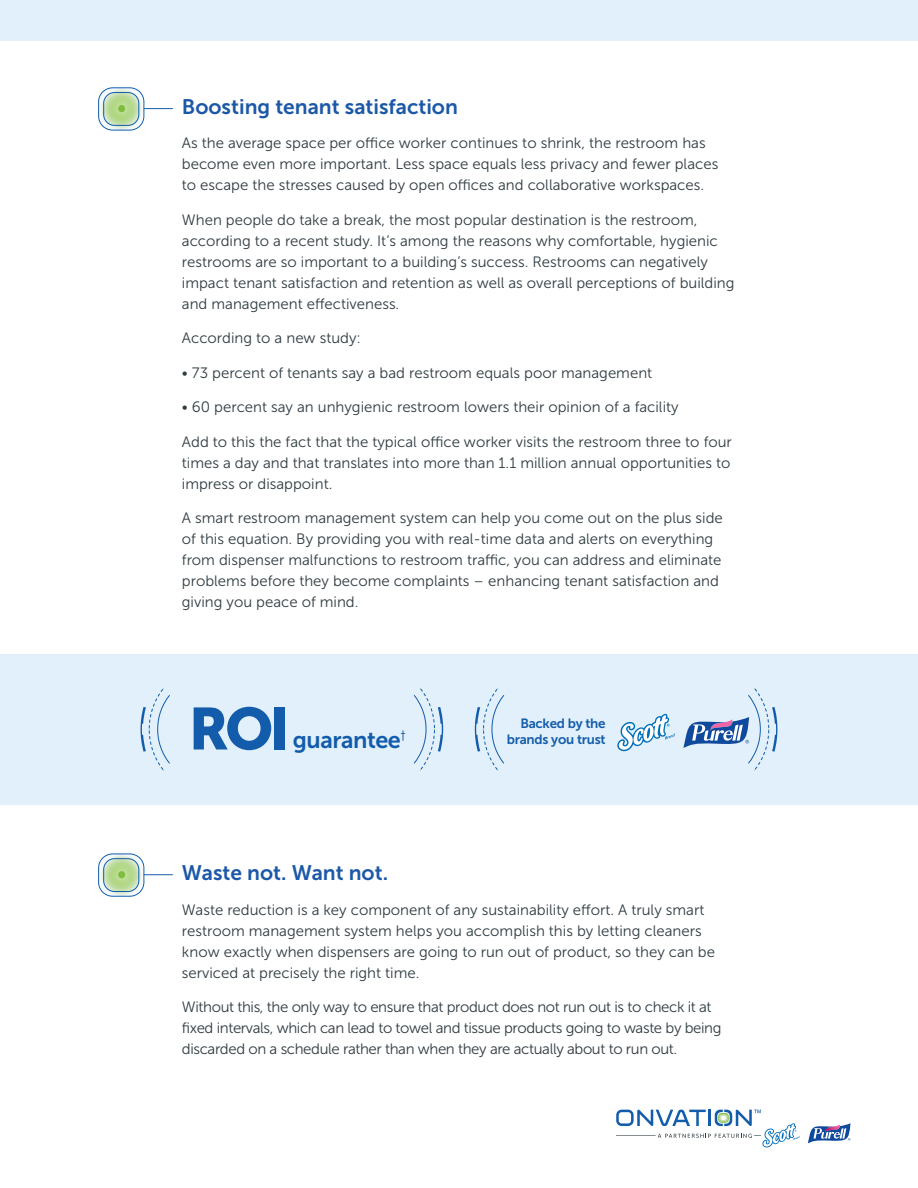
<style>
.page{position:relative;width:918px;height:1188px;background:#fff}
.page>*{position:absolute;margin:0;border:0;box-sizing:border-box;transform-origin:0 0}
.t1{font:58.8px "Museo Sans 900";color:#135cab}
.t2{font:23.4px "Museo Sans 700";letter-spacing:-.02em;color:#135cab}
.t3{font:21px "Museo Sans 700";color:#1c58a8}
.t4{font:15px/21px "Museo Sans 300";color:#2f3b41}
.t5{font:15px/21px "Museo Sans 300";letter-spacing:-.025em;color:#2f3b41}
.t6{font:13.35px/16px "Museo Sans 700";letter-spacing:-.02em;color:#135cab;text-align:right}
</style>
<div class="page">
<div style="left:0;top:0;width:918px;height:40px;background:#e1f0fa"></div>
<svg style="left:98px;top:87px;width:75px;height:44px"></svg>
<svg style="left:808px;top:1123px;width:42px;height:20px"></svg>
<svg style="left:616px;top:1110px;width:184px;height:38px"></svg>
<svg style="left:98px;top:853px;width:75px;height:44px"></svg>
<div style="left:0;top:654px;width:918px;height:150px;background:#e1f0fa"></div>
<svg style="left:141px;top:688px;width:29px;height:83px"></svg>
<svg style="left:414px;top:688px;width:29px;height:83px"></svg>
<svg style="left:475px;top:688px;width:29px;height:83px"></svg>
<svg style="left:683px;top:688px;width:94px;height:83px"></svg>
<svg style="left:617px;top:714px;width:58px;height:37px"></svg>
<h3 class="t3" style="left:182px;top:95px;width:278px">Boosting tenant satisfaction</h3>
<p class="t4" style="left:182px;top:133px;width:538px">As the average space per office worker continues to shrink, the restroom has become even more important. Less space equals less privacy and fewer places to escape the stresses caused by open offices and collaborative workspaces.</p>
<p class="t4" style="left:182px;top:209px;width:554px">When people do take a break, the most popular destination is the restroom, according to a recent study. It’s among the reasons why comfortable, hygienic restrooms are so important to a building’s success. Restrooms can negatively impact tenant satisfaction and retention as well as overall perceptions of building and management effectiveness.</p>
<p class="t4" style="left:182px;top:328px;width:180px">According to a new study:</p>
<p class="t4" style="left:182px;top:362px;width:472px">• 73 percent of tenants say a bad restroom equals poor management</p>
<p class="t4" style="left:182px;top:397px;width:498px">• 60 percent say an unhygienic restroom lowers their opinion of a facility</p>
<p class="t4" style="left:182px;top:431px;width:551px;text-align:justify">Add to this the fact that the typical office worker visits the restroom three to four times a day and that translates into more than 1.1 million annual opportunities to impress or disappoint.</p>
<p class="t4" style="left:182px;top:508px;width:542px">A smart restroom management system can help you come out on the plus side of this equation. By providing you with real-time data and alerts on everything from dispenser malfunctions to restroom traffic, you can address and eliminate problems before they become complaints – enhancing tenant satisfaction and giving you peace of mind.</p>
<h1 class="t1" style="left:189px;top:696px;width:103px">ROI</h1>
<h2 class="t2" style="left:293px;top:727px;width:114px">guarantee<sup>†</sup></h2>
<p class="t6" style="left:507px;top:715px;width:100px">Backed by the brands you trust</p>
<h3 class="t3" style="left:182px;top:861px;width:208px">Waste not. Want not.</h3>
<p class="t4" style="left:182px;top:899px;width:535px">Waste reduction is a key component of any sustainability effort. A truly smart restroom management system helps you accomplish this by letting cleaners know exactly when dispensers are going to run out of product, so they can be serviced at precisely the right time.</p>
<p class="t5" style="left:182px;top:997px;width:541px">Without this, the only way to ensure that product does not run out is to check it at fixed intervals, which can lead to towel and tissue products going to waste by being discarded on a schedule rather than when they are actually about to run out.</p>
</div>
